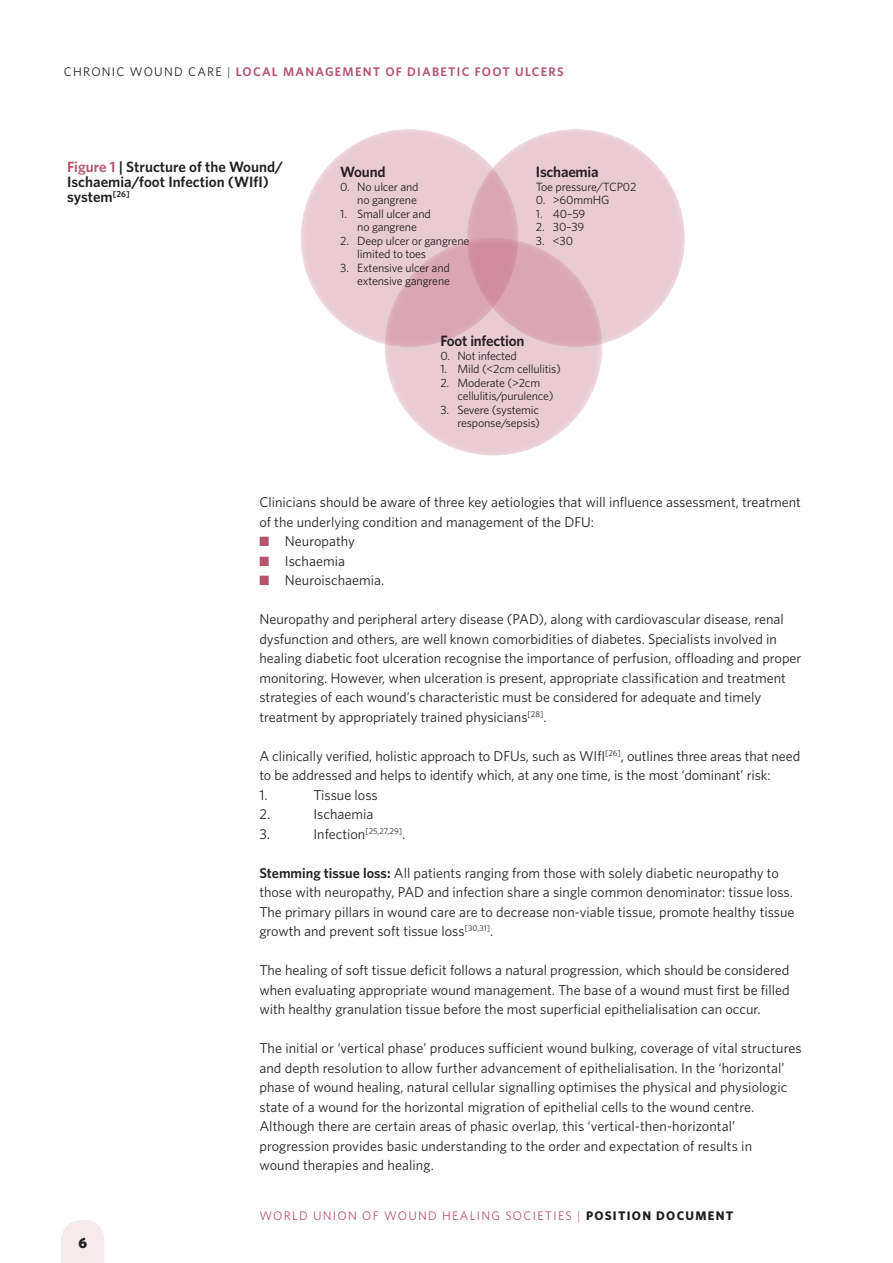
<style>
.page{position:relative;width:893px;height:1263px;background:#fff}
.page>*{position:absolute;margin:0;border:0;box-sizing:border-box;transform-origin:0 0}
.t1{font:600 15px/15px "Whitney";color:#231f20}
.t2{font:900 15px "Whitney";color:#231f20}
.t3{font:14.25px/19.5px "Whitney";color:#231f20}
.t4{font:600 12.45px "Whitney";letter-spacing:.1em;color:#b7526e}
.t5{font:12.45px "Whitney";letter-spacing:.1em;color:#b7526e}
.t6{font:12px/13.5px "Whitney";letter-spacing:-.015em;color:#231f20;text-align:right}
.s1{font-weight:400;color:#231f20}
.s2{font-weight:300;color:#231f20}
.s3{color:#b7526e}
.s4{font-weight:600}
.s5{font-weight:300}
.s6{font-weight:700;color:#231f20}
</style>
<div class="page">
<svg style="left:62px;top:1220px;width:42px;height:16px"></svg>
<div style="left:62px;top:1236px;width:42px;height:27px;background:#f6eaeb"></div>
<div style="left:300px;top:128px;width:220px;height:220px;background:#fff;opacity:.75"></div>
<div style="left:467px;top:128px;width:219px;height:220px;background:#fff;opacity:.75"></div>
<div style="left:384px;top:236px;width:220px;height:220px;background:#fff;opacity:.75"></div>
<p class="t4" style="left:64px;top:64px;width:501px"><span class="s1">CHRONIC WOUND CARE</span> <span class="s2">|</span> LOCAL MANAGEMENT OF DIABETIC FOOT ULCERS</p>
<p class="t1" style="left:67px;top:159px;width:218px"><span class="s3">Figure 1</span> | Structure of the Wound/<br>Ischaemia/foot Infection (WIfI) system<sup>[26]</sup></p>
<p class="t1" style="left:340px;top:164px;width:47px">Wound</p>
<p class="t6" style="left:340px;top:180px;width:80px">0. No ulcer and no gangrene</p>
<p class="t6" style="left:340px;top:207px;width:92px;text-align:center">1. Small ulcer and no gangrene</p>
<p class="t6" style="left:357px;top:234px;width:114px;text-align:left;text-indent:-17px">2. Deep ulcer or gangrene limited to toes</p>
<p class="t6" style="left:340px;top:261px;width:111px">3. Extensive ulcer and extensive gangrene</p>
<p class="t1" style="left:536px;top:164px;width:64px">Ischaemia</p>
<p class="t6" style="left:536px;top:180px;width:102px">Toe pressure/TCP02</p>
<p class="t6" style="left:536px;top:193px;width:75px">0. &gt;60mmHG</p>
<p class="t6" style="left:536px;top:207px;width:51px">1. 40–59</p>
<p class="t6" style="left:536px;top:220px;width:50px">2. 30–39</p>
<p class="t6" style="left:536px;top:234px;width:39px">3. &lt;30</p>
<p class="t1" style="left:440px;top:333px;width:86px">Foot infection</p>
<p class="t6" style="left:440px;top:349px;width:78px">0. Not infected</p>
<p class="t6" style="left:440px;top:362px;width:122px">1. Mild (&lt;2cm cellulitis)</p>
<p class="t6" style="left:457px;top:376px;width:98px;text-align:left;text-indent:-17px">2. Moderate (&gt;2cm cellulitis/purulence)</p>
<p class="t6" style="left:440px;top:403px;width:101px">3. Severe (systemic response/sepsis)</p>
<p class="t3" style="left:259px;top:492px;width:543px">Clinicians should be aware of three key aetiologies that will influence assessment, treatment of the underlying condition and management of the DFU:</p>
<p class="t3" style="left:259px;top:531px;width:97px"><span class="s3">■</span> Neuropathy</p>
<p class="t3" style="left:259px;top:550px;width:87px"><span class="s3">■</span> Ischaemia</p>
<p class="t3" style="left:259px;top:570px;width:126px"><span class="s3">■</span> Neuroischaemia.</p>
<p class="t3" style="left:259px;top:609px;width:544px">Neuropathy and peripheral artery disease (PAD), along with cardiovascular disease, renal dysfunction and others, are well known comorbidities of diabetes. Specialists involved in healing diabetic foot ulceration recognise the importance of perfusion, offloading and proper monitoring. However, when ulceration is present, appropriate classification and treatment strategies of each wound’s characteristic must be considered for adequate and timely treatment by appropriately trained physicians<sup>[28]</sup>.</p>
<p class="t3" style="left:259px;top:745px;width:542px">A clinically verified, holistic approach to DFUs, such as WIfI<sup>[26]</sup>, outlines three areas that need to be addressed and helps to identify which, at any one time, is the most ‘dominant’ risk:<br>1.</p>
<p class="t3" style="left:313px;top:784px;width:66px">Tissue loss</p>
<p class="t3" style="left:259px;top:804px;width:12px">2.</p>
<p class="t3" style="left:313px;top:804px;width:62px">Ischaemia</p>
<p class="t3" style="left:259px;top:823px;width:12px">3.</p>
<p class="t3" style="left:313px;top:823px;width:93px">Infection<sup>[25,27,29]</sup>.</p>
<p class="t3" style="left:259px;top:862px;width:537px"><span class="s4">Stemming tissue loss:</span> All patients ranging from those with solely diabetic neuropathy to those with neuropathy, PAD and infection share a single common denominator: tissue loss.<br>The primary pillars in wound care are to decrease non-viable tissue, promote healthy tissue growth and prevent soft tissue loss<sup>[30,31]</sup>.</p>
<p class="t3" style="left:259px;top:960px;width:532px;text-align:justify">The healing of soft tissue deficit follows a natural progression, which should be considered when evaluating appropriate wound management. The base of a wound must first be filled with healthy granulation tissue before the most superficial epithelialisation can occur.</p>
<p class="t3" style="left:259px;top:1038px;width:544px">The initial or ‘vertical phase’ produces sufficient wound bulking, coverage of vital structures and depth resolution to allow further advancement of epithelialisation. In the ‘horizontal’ phase of wound healing, natural cellular signalling optimises the physical and physiologic state of a wound for the horizontal migration of epithelial cells to the wound centre.<br>Although there are certain areas of phasic overlap, this ‘vertical-then-horizontal’ progression provides basic understanding to the order and expectation of results in<br>wound therapies and healing.</p>
<p class="t2" style="left:78px;top:1234px;width:10px">6</p>
<p class="t5" style="left:259px;top:1208px;width:475px">WORLD UNION OF WOUND HEALING SOCIETIES <span class="s5">|</span> <span class="s6">POSITION DOCUMENT</span></p>
</div>
